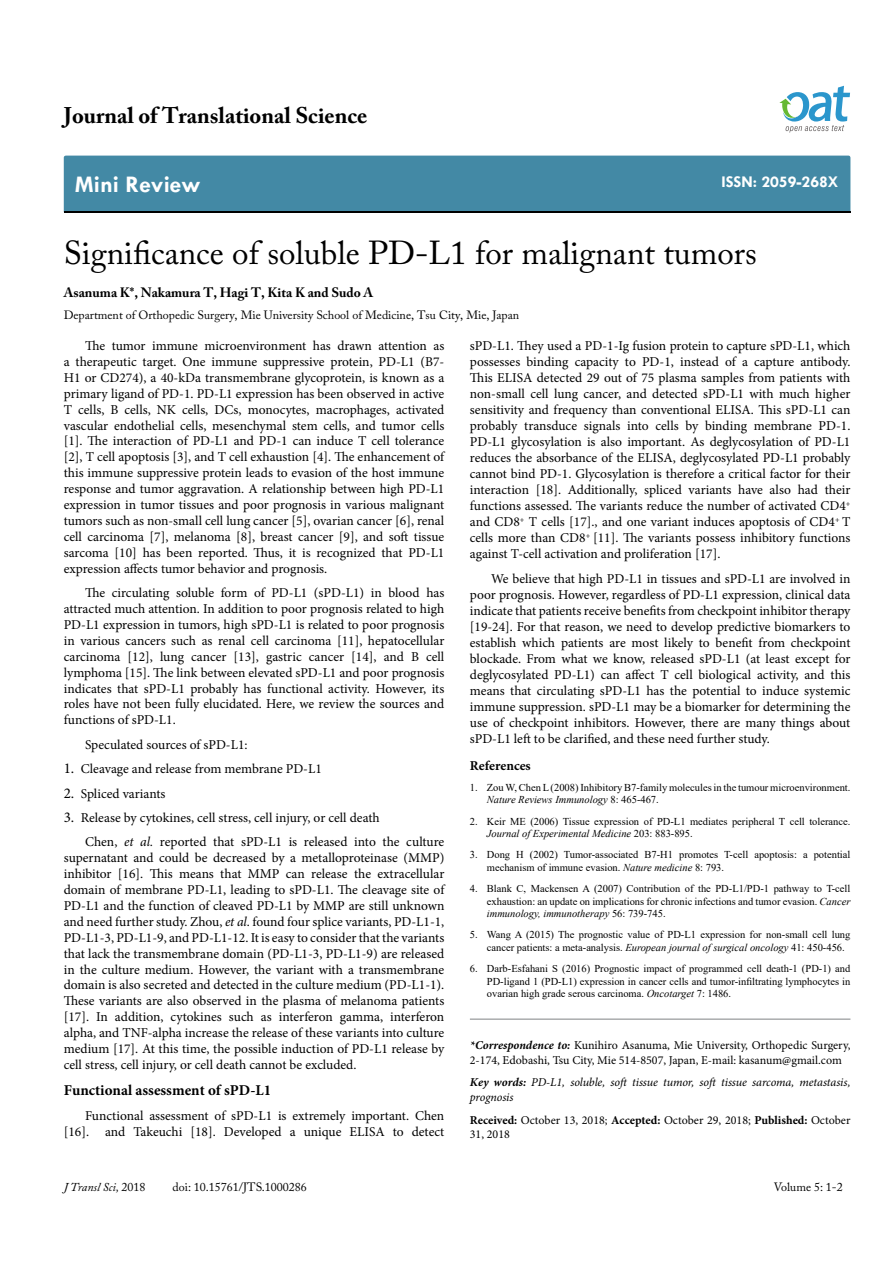
<style>
.page{position:relative;width:893px;height:1263px;background:#fff}
.page>*{position:absolute;margin:0;border:0;box-sizing:border-box;transform-origin:0 0}
.t1{font:33px "Adobe Caslon Pro";color:#000}
.t2{font:700 24px "Tw Cen";color:#fff}
.t3{font:700 22.5px "Adobe Caslon Pro";color:#000}
.t4{font:700 16.5px "Tw Cen";color:#fff}
.t5{font:700 15px "Minion Pro";color:#000}
.t6{font:13.5px/15.9px "Minion Pro";color:#000;text-align:justify}
.t7{font:700 13.5px "Adobe Caslon Pro";color:#000}
.t8{font:700 13.5px "Minion Pro";color:#000}
.t9{font:12px/14.4px "Minion Pro";color:#000}
.t10{font:12px "Adobe Caslon Pro";color:#000}
.t11{font:italic 12px/14.4px "Minion Pro";letter-spacing:-.01em;color:#000}
.t12{font:italic 12px "Adobe Caslon Pro";color:#000}
.t13{font:10.5px/12.6px "Times New Roman";color:#000}
.s1{font-size:15px}
.s2{font-style:italic}
.s3{font-weight:700;font-style:italic}
.s4{font-weight:700}
.s5{font-style:normal}
</style>
<div class="page">
<div style="left:64px;top:156px;width:786px;height:56px;background:#4389a5"></div>
<svg style="left:779px;top:86px;width:71px;height:47px"></svg>
<hr style="left:470px;top:1019px;width:380px;height:1px;background:#808285">
<h3 class="t3" style="left:64px;top:102px;width:305px">Journal of Translational Science</h3>
<h2 class="t2" style="left:75px;top:170px;width:127px">Mini Review</h2>
<p class="t4" style="left:721px;top:172px;width:119px">ISSN: 2059-268X</p>
<h1 class="t1" style="left:64px;top:233px;width:694px">Significance of soluble PD-L1 for malignant tumors</h1>
<p class="t7" style="left:64px;top:284px;width:311px">Asanuma K*, Nakamura T, Hagi T, Kita K and Sudo A</p>
<p class="t10" style="left:64px;top:308px;width:457px">Department of Orthopedic Surgery, Mie University School of Medicine, Tsu City, Mie, Japan</p>
<p class="t6" style="left:64px;top:338px;width:382px;text-indent:21px">The tumor immune microenvironment has drawn attention as a therapeutic target. One immune suppressive protein, PD-L1 (B7- H1 or CD274), a 40-kDa transmembrane glycoprotein, is known as a primary ligand of PD-1. PD-L1 expression has been observed in active T cells, B cells, NK cells, DCs, monocytes, macrophages, activated vascular endothelial cells, mesenchymal stem cells, and tumor cells [1]. The interaction of PD-L1 and PD-1 can induce T cell tolerance [2], T cell apoptosis [3], and T cell exhaustion [4]. The enhancement of this immune suppressive protein leads to evasion of the host immune response and tumor aggravation. A relationship between high PD-L1 expression in tumor tissues and poor prognosis in various malignant tumors such as non-small cell lung cancer [5], ovarian cancer [6], renal cell carcinoma [7], melanoma [8], breast cancer [9], and soft tissue sarcoma [10] has been reported. Thus, it is recognized that PD-L1 expression affects tumor behavior and prognosis.</p>
<p class="t6" style="left:64px;top:585px;width:382px;text-indent:21px">The circulating soluble form of PD-L1 (sPD-L1) in blood has attracted much attention. In addition to poor prognosis related to high PD-L1 expression in tumors, high sPD-L1 is related to poor prognosis in various cancers such as renal cell carcinoma [11], hepatocellular carcinoma [12], lung cancer [13], gastric cancer [14], and B cell lymphoma [15]. The link between elevated sPD-L1 and poor prognosis indicates that sPD-L1 probably has functional activity. However, its roles have not been fully elucidated. Here, we review the sources and functions of sPD-L1.</p>
<p class="t6" style="left:85px;top:736px;width:164px">Speculated sources of sPD-L1:</p>
<p class="t6" style="left:64px;top:761px;width:260px"><span class="s1">1.</span> Cleavage and release from membrane PD-L1</p>
<p class="t6" style="left:64px;top:785px;width:103px"><span class="s1">2.</span> Spliced variants</p>
<p class="t6" style="left:85px;top:805px;width:361px;line-height:24.5px;text-indent:-21px"><span class="s1">3.</span> Release by cytokines, cell stress, cell injury, or cell death<br>Chen, <span class="s2">et al.</span> reported that sPD-L1 is released into the culture</p>
<p class="t6" style="left:64px;top:850px;width:382px">supernatant and could be decreased by a metalloproteinase (MMP) inhibitor [16]. This means that MMP can release the extracellular domain of membrane PD-L1, leading to sPD-L1. The cleavage site of PD-L1 and the function of cleaved PD-L1 by MMP are still unknown and need further study. Zhou, <span class="s2">et al</span>. found four splice variants, PD-L1-1, PD-L1-3, PD-L1-9, and PD-L1-12. It is easy to consider that the variants that lack the transmembrane domain (PD-L1-3, PD-L1-9) are released in the culture medium. However, the variant with a transmembrane domain is also secreted and detected in the culture medium (PD-L1-1).<br>These variants are also observed in the plasma of melanoma patients [17]. In addition, cytokines such as interferon gamma, interferon alpha, and TNF-alpha increase the release of these variants into culture medium [17]. At this time, the possible induction of PD-L1 release by cell stress, cell injury, or cell death cannot be excluded.</p>
<p class="t5" style="left:64px;top:1080px;width:209px">Functional assessment of sPD-L1</p>
<p class="t6" style="left:64px;top:1108px;width:382px;text-align:right">Functional assessment of sPD-L1 is extremely important. Chen [16]. and Takeuchi [18]. Developed a unique ELISA to detect</p>
<p class="t6" style="left:470px;top:338px;width:382px">sPD-L1. They used a PD-1-Ig fusion protein to capture sPD-L1, which possesses binding capacity to PD-1, instead of a capture antibody.<br>This ELISA detected 29 out of 75 plasma samples from patients with non-small cell lung cancer, and detected sPD-L1 with much higher sensitivity and frequency than conventional ELISA. This sPD-L1 can probably transduce signals into cells by binding membrane PD-1.<br>PD-L1 glycosylation is also important. As deglycosylation of PD-L1 reduces the absorbance of the ELISA, deglycosylated PD-L1 probably cannot bind PD-1. Glycosylation is therefore a critical factor for their interaction [18]. Additionally, spliced variants have also had their functions assessed. The variants reduce the number of activated CD4<sup>+ </sup>and CD8<sup>+</sup> T cells [17]., and one variant induces apoptosis of CD4<sup>+</sup> T cells more than CD8<sup>+</sup> [11]. The variants possess inhibitory functions against T-cell activation and proliferation [17].</p>
<p class="t6" style="left:470px;top:571px;width:382px;text-indent:21px">We believe that high PD-L1 in tissues and sPD-L1 are involved in poor prognosis. However, regardless of PD-L1 expression, clinical data indicate that patients receive benefits from checkpoint inhibitor therapy [19-24]. For that reason, we need to develop predictive biomarkers to establish which patients are most likely to benefit from checkpoint blockade. From what we know, released sPD-L1 (at least except for deglycosylated PD-L1) can affect T cell biological activity, and this means that circulating sPD-L1 has the potential to induce systemic immune suppression. sPD-L1 may be a biomarker for determining the use of checkpoint inhibitors. However, there are many things about sPD-L1 left to be clarified, and these need further study.</p>
<p class="t8" style="left:470px;top:756px;width:62px">References</p>
<p class="t13" style="left:487px;top:781px;width:365px;text-indent:-17px">1. Zou W, Chen L (2008) Inhibitory B7-family molecules in the tumour microenvironment.<br><span class="s2">Nature Reviews Immunology</span> 8: 465-467.</p>
<p class="t13" style="left:487px;top:814px;width:365px;text-indent:-17px">2. Keir ME (2006) Tissue expression of PD-L1 mediates peripheral T cell tolerance.<br><span class="s2">Journal of Experimental Medicine</span> 203: 883-895.</p>
<p class="t13" style="left:487px;top:848px;width:365px;text-indent:-17px">3. Dong H (2002) Tumor-associated B7-H1 promotes T-cell apoptosis: a potential mechanism of immune evasion. <span class="s2">Nature medicine</span> 8: 793.</p>
<p class="t13" style="left:487px;top:882px;width:365px;text-align:justify;text-indent:-17px">4. Blank C, Mackensen A (2007) Contribution of the PD-L1/PD-1 pathway to T-cell exhaustion: an update on implications for chronic infections and tumor evasion. <span class="s2">Cancer immunology, immunotherapy</span> 56: 739-745.</p>
<p class="t13" style="left:487px;top:928px;width:365px;text-indent:-17px">5. Wang A (2015) The prognostic value of PD-L1 expression for non-small cell lung cancer patients: a meta-analysis. <span class="s2">European journal of surgical oncology</span> 41: 450-456.</p>
<p class="t13" style="left:487px;top:962px;width:365px;text-align:justify;text-indent:-17px">6. Darb-Esfahani S (2016) Prognostic impact of programmed cell death-1 (PD-1) and PD-ligand 1 (PD-L1) expression in cancer cells and tumor-infiltrating lymphocytes in ovarian high grade serous carcinoma. <span class="s2">Oncotarget</span> 7: 1486.</p>
<p class="t9" style="left:470px;top:1038px;width:382px"><span class="s3">*Correspondence to:</span> Kunihiro Asanuma, Mie University, Orthopedic Surgery,<br>2-174, Edobashi, Tsu City, Mie 514-8507, Japan, E-mail: kasanum@gmail.com</p>
<p class="t11" style="left:470px;top:1075px;width:382px"><span class="s4">Key words:</span> PD-L1, soluble, soft tissue tumor, soft tissue sarcoma, metastasis, prognosis</p>
<p class="t9" style="left:470px;top:1113px;width:382px"><span class="s4">Received:</span> October 13, 2018; <span class="s4">Accepted:</span> October 29, 2018; <span class="s4">Published:</span> October<br>31, 2018</p>
<p class="t12" style="left:64px;top:1180px;width:83px">J Transl Sci, <span class="s5">2018</span></p>
<p class="t10" style="left:173px;top:1180px;width:136px">doi: 10.15761/JTS.1000286</p>
<p class="t10" style="left:774px;top:1180px;width:71px">Volume 5: 1-2</p>
</div>
